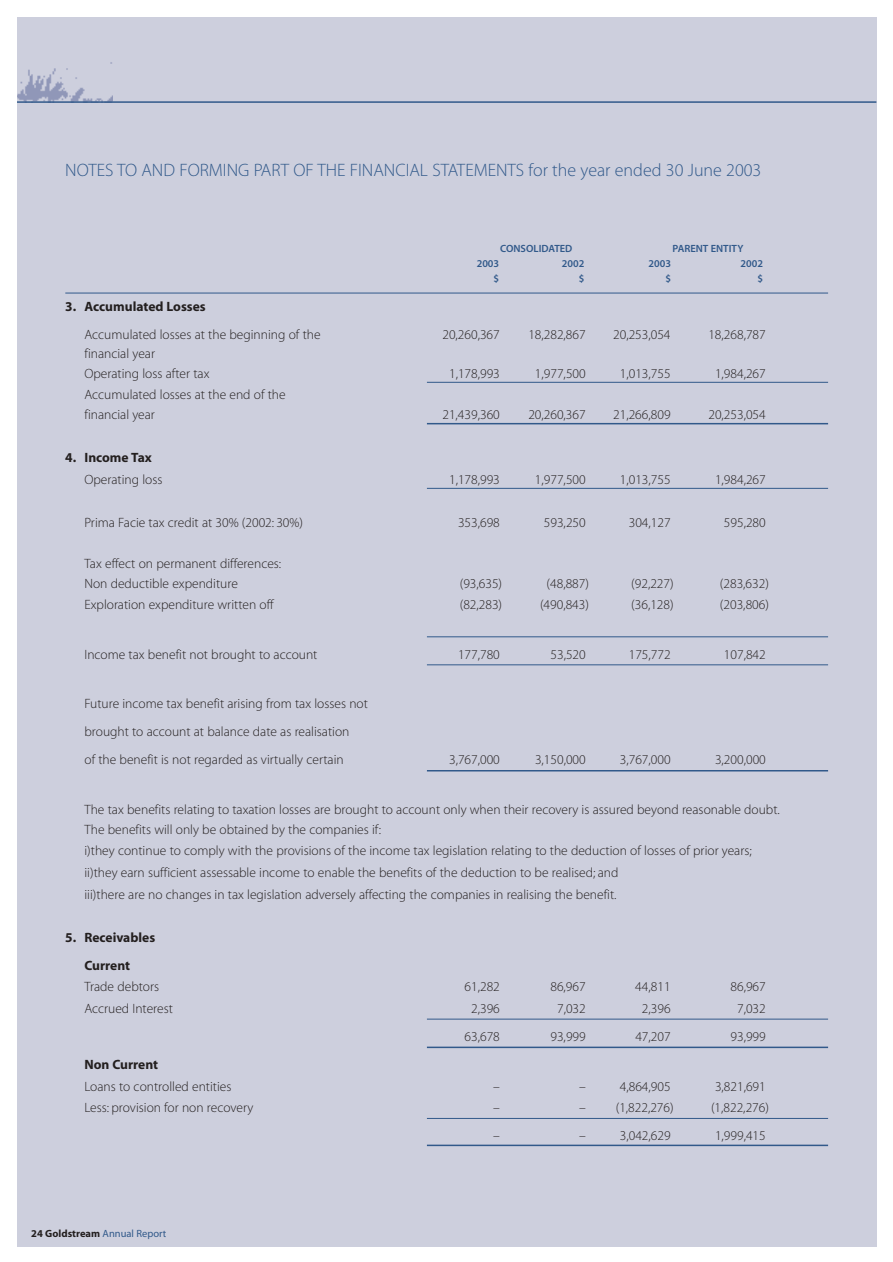
<style>
.page{position:relative;width:893px;height:1262px;background:#fff}
.page>*{position:absolute;margin:0;border:0;box-sizing:border-box;transform-origin:0 0}
.t1{font:18px "Myriad MM 215 600";color:#31598a}
.t2{font:13.5px/19.5px "Myriad MM 215 600";color:#231f1f}
.t3{font:13.5px/28px "Myriad MM 700 600";color:#231f1f;text-align:center}
.t4{font:10.5px "Myriad MM 565 600";color:#31598a}
.t5{font:10.5px "Myriad MM 700 600";color:#231f1f}
.s1{font-family:"Myriad MM 400 600";color:#31598a}
</style>
<div class="page">
<div style="left:17px;top:17px;width:859px;height:1229px;background:#cdcfdd"></div>
<hr style="left:65px;top:293px;width:763px;height:1px;background:#31598a">
<hr style="left:427px;top:382px;width:401px;height:1px;background:#31598a">
<hr style="left:427px;top:423px;width:401px;height:1px;background:#31598a">
<hr style="left:427px;top:488px;width:401px;height:1px;background:#31598a">
<hr style="left:427px;top:636px;width:401px;height:1px;background:#31598a">
<hr style="left:427px;top:664px;width:401px;height:1px;background:#31598a">
<hr style="left:427px;top:770px;width:401px;height:1px;background:#31598a">
<hr style="left:427px;top:1018px;width:401px;height:1px;background:#31598a">
<hr style="left:427px;top:1046px;width:401px;height:2px;background:#31598a">
<hr style="left:427px;top:1118px;width:401px;height:1px;background:#31598a">
<hr style="left:427px;top:1144px;width:401px;height:2px;background:#31598a">
<img style="left:17px;top:62px;width:96px;height:39px">
<hr style="left:17px;top:101px;width:859px;height:2px;background:#31598a">
<h1 class="t1" style="left:65px;top:163px;width:697px">NOTES TO AND FORMING PART OF THE FINANCIAL STATEMENTS for the year ended 30 June 2003</h1>
<p class="t4" style="left:500px;top:245px;width:74px">CONSOLIDATED</p>
<p class="t4" style="left:672px;top:245px;width:72px">PARENT ENTITY</p>
<p class="t4" style="left:476px;top:260px;width:24px">2003</p>
<p class="t4" style="left:562px;top:260px;width:24px">2002</p>
<p class="t4" style="left:648px;top:260px;width:24px">2003</p>
<p class="t4" style="left:740px;top:260px;width:24px">2002</p>
<p class="t4" style="left:493px;top:275px;width:7px">$</p>
<p class="t4" style="left:578px;top:275px;width:7px">$</p>
<p class="t4" style="left:665px;top:275px;width:7px">$</p>
<p class="t4" style="left:757px;top:275px;width:7px">$</p>
<p class="t3" style="left:65px;top:293px;width:142px">3. Accumulated Losses</p>
<p class="t2" style="left:84px;top:325px;width:238px">Accumulated losses at the beginning of the</p>
<p class="t2" style="left:442px;top:325px;width:59px">20,260,367</p>
<p class="t2" style="left:528px;top:325px;width:59px">18,282,867</p>
<p class="t2" style="left:613px;top:325px;width:59px">20,253,054</p>
<p class="t2" style="left:708px;top:325px;width:59px">18,268,787</p>
<p class="t2" style="left:84px;top:345px;width:126px">financial year<br>Operating loss after tax</p>
<p class="t2" style="left:449px;top:364px;width:52px">1,178,993</p>
<p class="t2" style="left:535px;top:364px;width:52px">1,977,500</p>
<p class="t2" style="left:619px;top:364px;width:52px">1,013,755</p>
<p class="t2" style="left:715px;top:364px;width:52px">1,984,267</p>
<p class="t2" style="left:84px;top:386px;width:203px">Accumulated losses at the end of the financial year</p>
<p class="t2" style="left:442px;top:406px;width:59px">21,439,360</p>
<p class="t2" style="left:528px;top:406px;width:59px">20,260,367</p>
<p class="t2" style="left:613px;top:406px;width:59px">21,266,809</p>
<p class="t2" style="left:708px;top:406px;width:59px">20,253,054</p>
<p class="t3" style="left:65px;top:445px;width:88px">4. Income Tax</p>
<p class="t2" style="left:84px;top:470px;width:79px">Operating loss</p>
<p class="t2" style="left:449px;top:470px;width:52px">1,178,993</p>
<p class="t2" style="left:535px;top:470px;width:52px">1,977,500</p>
<p class="t2" style="left:619px;top:470px;width:52px">1,013,755</p>
<p class="t2" style="left:715px;top:470px;width:52px">1,984,267</p>
<p class="t2" style="left:84px;top:514px;width:220px">Prima Facie tax credit at 30% (2002: 30%)</p>
<p class="t2" style="left:458px;top:514px;width:43px">353,698</p>
<p class="t2" style="left:544px;top:514px;width:43px">593,250</p>
<p class="t2" style="left:628px;top:514px;width:43px">304,127</p>
<p class="t2" style="left:724px;top:514px;width:43px">595,280</p>
<p class="t2" style="left:84px;top:555px;width:198px">Tax effect on permanent differences:<br>Non deductible expenditure</p>
<p class="t2" style="left:460px;top:574px;width:44px">(93,635)</p>
<p class="t2" style="left:546px;top:574px;width:44px">(48,887)</p>
<p class="t2" style="left:631px;top:574px;width:44px">(92,227)</p>
<p class="t2" style="left:720px;top:574px;width:50px">(283,632)</p>
<p class="t2" style="left:84px;top:596px;width:191px">Exploration expenditure written off</p>
<p class="t2" style="left:460px;top:596px;width:44px">(82,283)</p>
<p class="t2" style="left:540px;top:596px;width:50px">(490,843)</p>
<p class="t2" style="left:631px;top:596px;width:44px">(36,128)</p>
<p class="t2" style="left:720px;top:596px;width:50px">(203,806)</p>
<p class="t2" style="left:84px;top:646px;width:234px">Income tax benefit not brought to account</p>
<p class="t2" style="left:458px;top:646px;width:43px">177,780</p>
<p class="t2" style="left:550px;top:646px;width:37px">53,520</p>
<p class="t2" style="left:628px;top:646px;width:43px">175,772</p>
<p class="t2" style="left:724px;top:646px;width:43px">107,842</p>
<p class="t2" style="left:84px;top:691px;width:285px;line-height:28px">Future income tax benefit arising from tax losses not brought to account at balance date as realisation<br>of the benefit is not regarded as virtually certain</p>
<p class="t2" style="left:449px;top:751px;width:52px">3,767,000</p>
<p class="t2" style="left:535px;top:751px;width:52px">3,150,000</p>
<p class="t2" style="left:620px;top:751px;width:52px">3,767,000</p>
<p class="t2" style="left:715px;top:751px;width:52px">3,200,000</p>
<p class="t2" style="left:84px;top:801px;width:697px">The tax benefits relating to taxation losses are brought to account only when their recovery is assured beyond reasonable doubt.<br>The benefits will only be obtained by the companies if:</p>
<p class="t2" style="left:84px;top:841px;width:668px;line-height:21.6px">i)they continue to comply with the provisions of the income tax legislation relating to the deduction of losses of prior years; ii)they earn sufficient assessable income to enable the benefits of the deduction to be realised; and<br>iii)there are no changes in tax legislation adversely affecting the companies in realising the benefit.</p>
<p class="t3" style="left:65px;top:924px;width:91px">5. Receivables<br>Current</p>
<p class="t2" style="left:84px;top:978px;width:76px">Trade debtors</p>
<p class="t2" style="left:464px;top:978px;width:37px">61,282</p>
<p class="t2" style="left:550px;top:978px;width:37px">86,967</p>
<p class="t2" style="left:635px;top:978px;width:37px">44,811</p>
<p class="t2" style="left:730px;top:978px;width:37px">86,967</p>
<p class="t2" style="left:84px;top:1000px;width:90px">Accrued Interest</p>
<p class="t2" style="left:471px;top:1000px;width:30px">2,396</p>
<p class="t2" style="left:557px;top:1000px;width:30px">7,032</p>
<p class="t2" style="left:642px;top:1000px;width:30px">2,396</p>
<p class="t2" style="left:737px;top:1000px;width:30px">7,032</p>
<p class="t2" style="left:464px;top:1028px;width:37px">63,678</p>
<p class="t2" style="left:550px;top:1028px;width:37px">93,999</p>
<p class="t2" style="left:635px;top:1028px;width:37px">47,207</p>
<p class="t2" style="left:730px;top:1028px;width:37px">93,999</p>
<p class="t3" style="left:84px;top:1051px;width:75px">Non Current</p>
<p class="t2" style="left:84px;top:1077px;width:148px">Loans to controlled entities</p>
<p class="t2" style="left:493px;top:1077px;width:8px">–</p>
<p class="t2" style="left:579px;top:1077px;width:8px">–</p>
<p class="t2" style="left:620px;top:1077px;width:52px">4,864,905</p>
<p class="t2" style="left:715px;top:1077px;width:52px">3,821,691</p>
<p class="t2" style="left:84px;top:1099px;width:170px">Less: provision for non recovery</p>
<p class="t2" style="left:493px;top:1099px;width:8px">–</p>
<p class="t2" style="left:579px;top:1099px;width:96px">– (1,822,276)</p>
<p class="t2" style="left:711px;top:1099px;width:59px">(1,822,276)</p>
<p class="t2" style="left:493px;top:1127px;width:8px">–</p>
<p class="t2" style="left:579px;top:1127px;width:8px">–</p>
<p class="t2" style="left:619px;top:1127px;width:52px">3,042,629</p>
<p class="t2" style="left:715px;top:1127px;width:52px">1,999,415</p>
<p class="t5" style="left:31px;top:1229px;width:136px">24 Goldstream <span class="s1">Annual Report</span></p>
</div>
